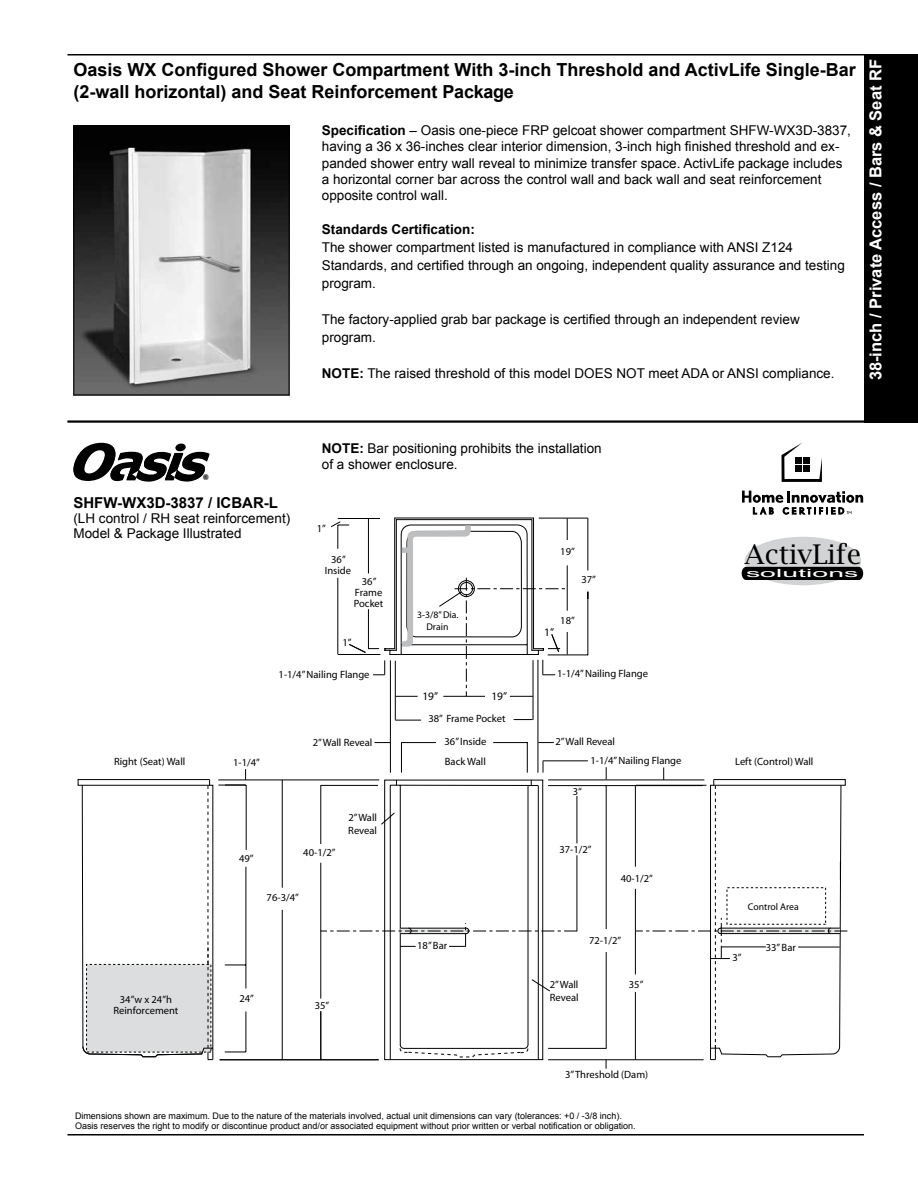
<style>
.page{position:relative;width:918px;height:1188px;background:#fff}
.page>*{position:absolute;margin:0;border:0;box-sizing:border-box;transform-origin:0 0}
.t1{font:27.15px "Lucida Bright";color:#000}
.t2{font:700 18px/22.5px "Arial";color:#000}
.t3{font:700 16.5px "Arial";color:#fff}
.t4{font:700 15px "Arial";color:#000}
.t5{font:13.5px/16.2px "Arial";color:#000}
.t6{font:700 13.5px "Arial";color:#000}
.t7{font:11.4px "Myriad";color:#000}
.t8{font:11.25px "Arial Narrow";color:#fff;scale:3.08 1}
.t9{font:10.5px/11.4px "Myriad";color:#000;text-align:center}
.t10{font:9.75px/11.7px "Myriad";color:#000;text-align:center}
.t11{font:9px/10.8px "Arial";color:#000}
.t12{font:6.6px "Arial";color:#000}
.s1{font-weight:700}
</style>
<div class="page">
<hr style="left:68px;top:1134px;width:796px;height:2px;background:#000">
<hr style="left:68px;top:54px;width:796px;height:2px;background:#000">
<svg style="left:781px;top:443px;width:41px;height:39px"></svg>
<div style="left:795px;top:457px;width:7px;height:7px;background:#000"></div>
<div style="left:803px;top:457px;width:6px;height:7px;background:#000"></div>
<div style="left:795px;top:465px;width:7px;height:7px;background:#000"></div>
<div style="left:803px;top:465px;width:6px;height:7px;background:#000"></div>
<hr style="left:68px;top:421px;width:796px;height:2px;background:#000">
<div style="left:864px;top:54px;width:54px;height:369px;background:#000"></div>
<img style="left:75px;top:127px;width:212px;height:266px">
<div style="left:73px;top:125px;width:216px;height:270px;border:1px solid #000"></div>
<hr style="left:68px;top:420px;width:796px;height:2px;background:#000">
<svg style="left:73px;top:443px;width:137px;height:39px"></svg>
<svg style="left:82px;top:491px;width:781px;height:578px"></svg>
<h2 class="t2" style="left:74px;top:59px;width:784px">Oasis WX Configured Shower Compartment With 3-inch Threshold and ActivLife Single-Bar (2-wall horizontal) and Seat Reinforcement Package</h2>
<p class="t5" style="left:322px;top:122px;width:531px"><span class="s1">Specification</span> – Oasis one-piece FRP gelcoat shower compartment SHFW-WX3D-3837, having a 36 x 36-inches clear interior dimension, 3-inch high finished threshold and ex&shy;panded shower entry wall reveal to minimize transfer space. ActivLife package includes a horizontal corner bar across the control wall and back wall and seat reinforcement opposite control wall.</p>
<p class="t6" style="left:322px;top:220px;width:155px">Standards Certification:</p>
<p class="t5" style="left:322px;top:238px;width:525px;line-height:18px">The shower compartment listed is manufactured in compliance with ANSI Z124<br>Standards, and certified through an ongoing, independent quality assurance and testing program.</p>
<p class="t5" style="left:322px;top:310px;width:479px;line-height:18px">The factory-applied grab bar package is certified through an independent review program.</p>
<p class="t5" style="left:322px;top:365px;width:514px"><span class="s1">NOTE:</span> The raised threshold of this model DOES NOT meet ADA or ANSI compliance.</p>
<p class="t3" style="left:865px;top:380px;width:323px;rotate:-90deg">38-inch / Private Access / Bars &amp; Seat RF</p>
<p class="t12" style="left:204px;top:472px;width:6px">®</p>
<p class="t4" style="left:73px;top:492px;width:206px">SHFW-WX3D-3837 / ICBAR-L</p>
<p class="t5" style="left:73px;top:511px;width:218px;line-height:15px">(LH control / RH seat reinforcement)<br>Model &amp; Package Illustrated</p>
<p class="t5" style="left:322px;top:440px;width:281px"><span class="s1">NOTE:</span> Bar positioning prohibits the installation of a shower enclosure.</p>
<p class="t9" style="left:317px;top:523px;width:11px">1”</p>
<p class="t9" style="left:325px;top:554px;width:28px">36”<br>Inside</p>
<p class="t9" style="left:354px;top:576px;width:31px">36”<br>Frame<br>Pocket</p>
<p class="t9" style="left:343px;top:637px;width:11px">1”</p>
<p class="t10" style="left:417px;top:609px;width:43px">3-3/8” Dia.<br>Drain</p>
<p class="t9" style="left:560px;top:547px;width:16px">19”</p>
<p class="t9" style="left:581px;top:575px;width:16px">37”</p>
<p class="t9" style="left:560px;top:616px;width:16px">18”</p>
<p class="t7" style="left:544px;top:627px;width:11px">1”</p>
<p class="t9" style="left:279px;top:669px;width:93px">1-1/4” Nailing Flange</p>
<p class="t9" style="left:313px;top:737px;width:61px">2” Wall Reveal</p>
<p class="t7" style="left:422px;top:690px;width:17px">19”</p>
<p class="t7" style="left:491px;top:690px;width:17px">19”</p>
<p class="t9" style="left:428px;top:708px;width:79px;line-height:22.8px">38” Frame Pocket<br>36” Inside</p>
<p class="t9" style="left:557px;top:669px;width:93px">1-1/4” Nailing Flange</p>
<p class="t9" style="left:555px;top:737px;width:61px">2” Wall Reveal</p>
<h1 class="t1" style="left:745px;top:539px;width:118px">ActivLife</h1>
<p class="t8" style="left:746px;top:567px;width:38px">solutions</p>
<p class="t9" style="left:590px;top:756px;width:93px">1-1/4” Nailing Flange</p>
<p class="t9" style="left:114px;top:756px;width:73px">Right (Seat) Wall</p>
<p class="t9" style="left:735px;top:756px;width:80px">Left (Control) Wall</p>
<p class="t9" style="left:445px;top:756px;width:42px">Back Wall</p>
<p class="t9" style="left:745px;top:756px;width:60px">Left Side Wall</p>
<p class="t9" style="left:117px;top:756px;width:64px">Right ide Wal</p>
<p class="t9" style="left:233px;top:757px;width:28px">1-1/4”</p>
<p class="t9" style="left:239px;top:854px;width:16px">49”</p>
<p class="t9" style="left:348px;top:812px;width:30px;line-height:12.6px;text-align:left">2” Wall<br>Reveal</p>
<p class="t9" style="left:573px;top:786px;width:11px">3“</p>
<p class="t9" style="left:303px;top:848px;width:34px">40-1/2”</p>
<p class="t9" style="left:559px;top:845px;width:34px">37-1/2”</p>
<p class="t9" style="left:267px;top:892px;width:34px">76-3/4”</p>
<p class="t9" style="left:621px;top:874px;width:34px">40-1/2”</p>
<p class="t9" style="left:114px;top:995px;width:66px;line-height:10.5px">34”w x 24”h<br>Reinforcement</p>
<p class="t9" style="left:239px;top:993px;width:16px">24”</p>
<p class="t9" style="left:315px;top:1000px;width:16px">35”</p>
<p class="t9" style="left:417px;top:941px;width:32px">18” Bar</p>
<p class="t9" style="left:589px;top:935px;width:34px">72-1/2”</p>
<p class="t9" style="left:550px;top:979px;width:30px;line-height:12.6px;text-align:left">2” Wall<br>Reveal</p>
<p class="t9" style="left:629px;top:979px;width:16px">35”</p>
<p class="t9" style="left:565px;top:1070px;width:85px">3”Threshold (Dam)</p>
<p class="t11" style="left:75px;top:1110px;width:562px">Dimensions shown are maximum. Due to the nature of the materials involved, actual unit dimensions can vary (tolerances: +0 / -3/8 inch).<br>Oasis reserves the right to modify or discontinue product and/or associated equipment without prior written or verbal notification or obligation.</p>
<p class="t10" style="left:748px;top:901px;width:53px">Control Area</p>
<p class="t9" style="left:732px;top:953px;width:11px">3”</p>
<p class="t9" style="left:766px;top:942px;width:32px">33” Bar</p>
</div>
